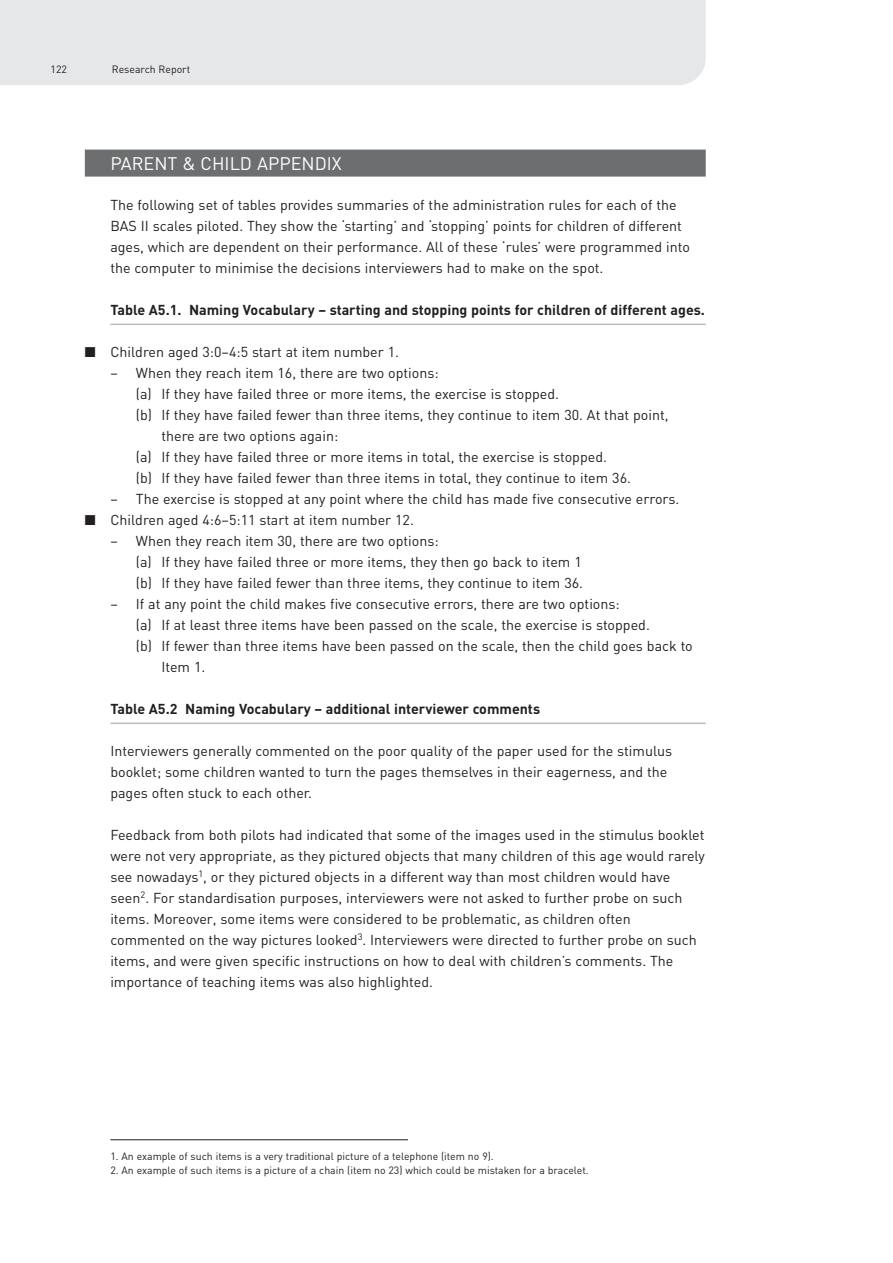
<style>
.page{position:relative;width:893px;height:1263px;background:#fff}
.page>*{position:absolute;margin:0;border:0;box-sizing:border-box;transform-origin:0 0}
.t1{font:18px "DIN";color:#fff}
.t2{font:14.25px/21px "DIN";color:#231f20}
.t3{font:700 14.25px "DIN";color:#231f20}
.t4{font:10.5px "DIN";color:#231f20}
</style>
<div class="page">
<div style="left:0;top:0;width:706px;height:85px;background:#e6e7e8"></div>
<div style="left:85px;top:150px;width:621px;height:27px;background:#6c6e70"></div>
<hr style="left:110px;top:324px;width:596px;height:1px;background:#bbbdbf">
<hr style="left:110px;top:723px;width:596px;height:1px;background:#bbbdbf">
<hr style="left:110px;top:1140px;width:298px;height:1px;background:#231f20">
<p class="t4" style="left:51px;top:66px;width:18px">122</p>
<p class="t4" style="left:112px;top:66px;width:80px">Research Report</p>
<p class="t1" style="left:110px;top:157px;width:233px">PARENT &amp; CHILD APPENDIX</p>
<p class="t2" style="left:110px;top:196px;width:581px">The following set of tables provides summaries of the administration rules for each of the BAS II scales piloted. They show the ‘starting’ and ‘stopping’ points for children of different ages, which are dependent on their performance. All of these ‘rules’ were programmed into the computer to minimise the decisions interviewers had to make on the spot.</p>
<p class="t3" style="left:110px;top:305px;width:596px">Table A5.1. Naming Vocabulary – starting and stopping points for children of different ages.</p>
<p class="t2" style="left:85px;top:343px;width:316px">■ Children aged 3:0–4:5 start at item number 1.</p>
<p class="t2" style="left:110px;top:364px;width:330px">– When they reach item 16, there are two options:</p>
<p class="t2" style="left:136px;top:385px;width:425px">(a) If they have failed three or more items, the exercise is stopped.</p>
<p class="t2" style="left:136px;top:406px;width:534px">(b) If they have failed fewer than three items, they continue to item 30. At that point,</p>
<p class="t2" style="left:161px;top:427px;width:178px">there are two options again:</p>
<p class="t2" style="left:136px;top:448px;width:473px">(a) If they have failed three or more items in total, the exercise is stopped.</p>
<p class="t2" style="left:136px;top:469px;width:497px">(b) If they have failed fewer than three items in total, they continue to item 36.</p>
<p class="t2" style="left:110px;top:490px;width:570px">– The exercise is stopped at any point where the child has made five consecutive errors.</p>
<p class="t2" style="left:85px;top:511px;width:330px">■ Children aged 4:6–5:11 start at item number 12.</p>
<p class="t2" style="left:136px;top:532px;width:449px;text-indent:-26px">– When they reach item 30, there are two options:<br>(a) If they have failed three or more items, they then go back to item 1 (b) If they have failed fewer than three items, they continue to item 36.</p>
<p class="t2" style="left:110px;top:595px;width:511px">– If at any point the child makes five consecutive errors, there are two options:</p>
<p class="t2" style="left:136px;top:616px;width:515px">(a) If at least three items have been passed on the scale, the exercise is stopped.</p>
<p class="t2" style="left:136px;top:637px;width:558px">(b) If fewer than three items have been passed on the scale, then the child goes back to</p>
<p class="t2" style="left:161px;top:658px;width:45px">Item 1.</p>
<p class="t3" style="left:110px;top:704px;width:431px">Table A5.2 Naming Vocabulary – additional interviewer comments</p>
<p class="t2" style="left:110px;top:742px;width:563px">Interviewers generally commented on the poor quality of the paper used for the stimulus booklet; some children wanted to turn the pages themselves in their eagerness, and the pages often stuck to each other.</p>
<p class="t2" style="left:110px;top:826px;width:596px">Feedback from both pilots had indicated that some of the images used in the stimulus booklet were not very appropriate, as they pictured objects that many children of this age would rarely see nowadays<sup>1</sup>, or they pictured objects in a different way than most children would have seen<sup>2</sup>. For standardisation purposes, interviewers were not asked to further probe on such items. Moreover, some items were considered to be problematic, as children often commented on the way pictures looked<sup>3</sup>. Interviewers were directed to further probe on such items, and were given specific instructions on how to deal with children’s comments. The importance of teaching items was also highlighted.</p>
<p class="t4" style="left:110px;top:1153px;width:385px">1. An example of such items is a very traditional picture of a telephone (item no 9).</p>
<p class="t4" style="left:110px;top:1166px;width:480px">2. An example of such items is a picture of a chain (item no 23) which could be mistaken for a bracelet.</p>
</div>
